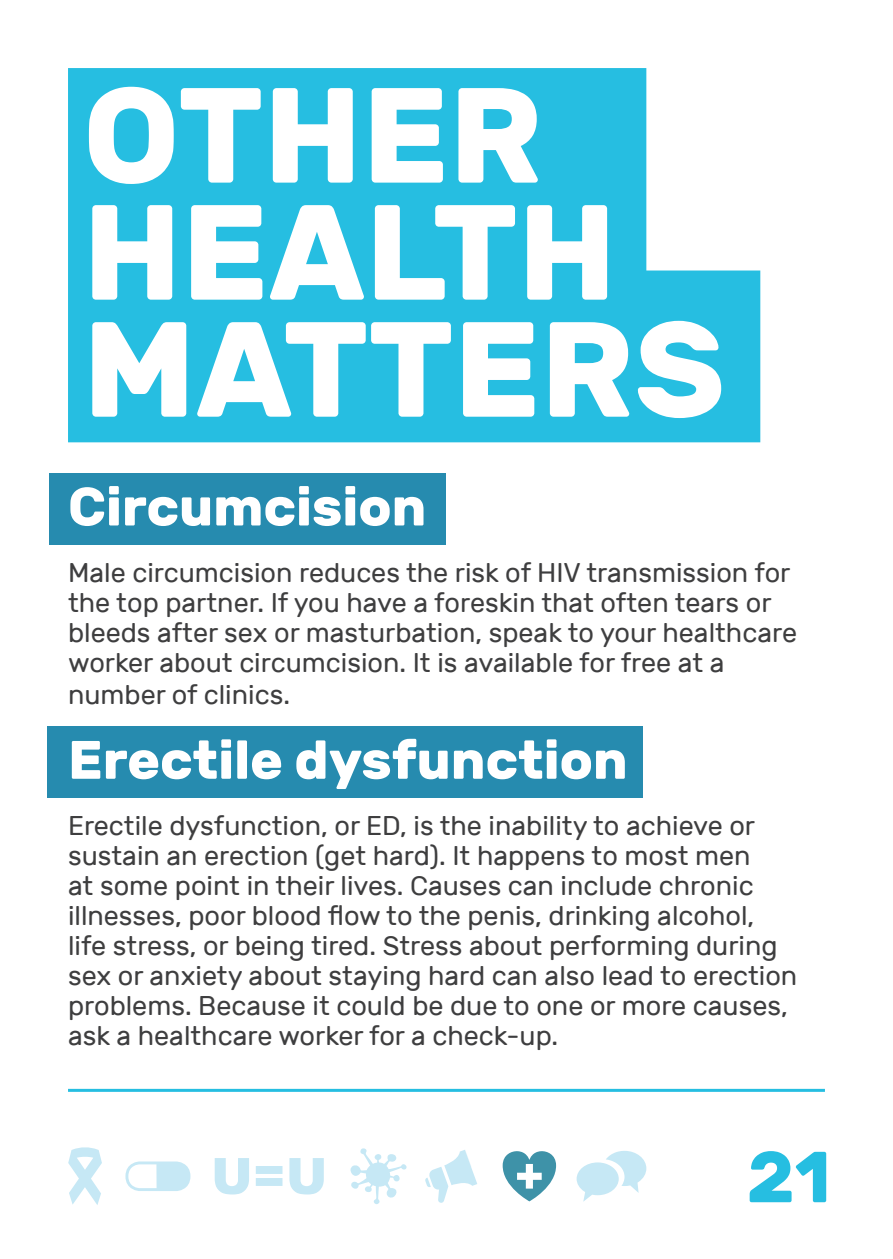
<style>
.page{position:relative;width:893px;height:1259px;background:#fff}
.page>*{position:absolute;margin:0;border:0;box-sizing:border-box;transform-origin:0 0}
.t1{font:700 135px/117px "Rubik";color:#fff}
.t2{font:700 72px "Rubik";color:#26bee1}
.t3{font:700 54px "Rubik";color:#fff}
.t4{font:27px/30px "Rubik";color:#3e3e3f}
</style>
<div class="page">
<div style="left:48px;top:726px;width:595px;height:71px;background:#268baf"></div>
<div style="left:49px;top:473px;width:397px;height:71px;background:#268baf"></div>
<svg style="left:68px;top:68px;width:692px;height:374px;background:#39c3e3"></svg>
<svg style="left:68px;top:1147px;width:34px;height:58px"></svg>
<svg style="left:502px;top:1151px;width:54px;height:50px"></svg>
<svg style="left:350px;top:1148px;width:57px;height:56px"></svg>
<svg style="left:125px;top:1161px;width:65px;height:30px"></svg>
<svg style="left:425px;top:1150px;width:52px;height:53px"></svg>
<svg style="left:289px;top:1158px;width:35px;height:36px"></svg>
<div style="left:256px;top:1166px;width:26px;height:8px;background:#c6e8f5"></div>
<div style="left:256px;top:1178px;width:26px;height:8px;background:#c6e8f5"></div>
<svg style="left:215px;top:1158px;width:34px;height:36px"></svg>
<svg style="left:577px;top:1151px;width:69px;height:50px"></svg>
<hr style="left:68px;top:1089px;width:757px;height:3px;background:#26bee1">
<p class="t1" style="left:83px;top:78px;width:644px">OTHER<br>HEALTH<br>MATTERS</p>
<p class="t3" style="left:68px;top:475px;width:360px">Circumcision</p>
<p class="t4" style="left:68px;top:558px;width:730px">Male circumcision reduces the risk of HIV transmission for the top partner. If you have a foreskin that often tears or bleeds after sex or masturbation, speak to your healthcare worker about circumcision. It is available for free at a number of clinics.</p>
<p class="t3" style="left:68px;top:728px;width:561px">Erectile dysfunction</p>
<p class="t4" style="left:68px;top:811px;width:731px">Erectile dysfunction, or ED, is the inability to achieve or sustain an erection (get hard). It happens to most men<br>at some point in their lives. Causes can include chronic illnesses, poor blood flow to the penis, drinking alcohol, life stress, or being tired. Stress about performing during sex or anxiety about staying hard can also lead to erection problems. Because it could be due to one or more causes, ask a healthcare worker for a check-up.</p>
<h2 class="t2" style="left:747px;top:1135px;width:86px">21</h2>
</div>
